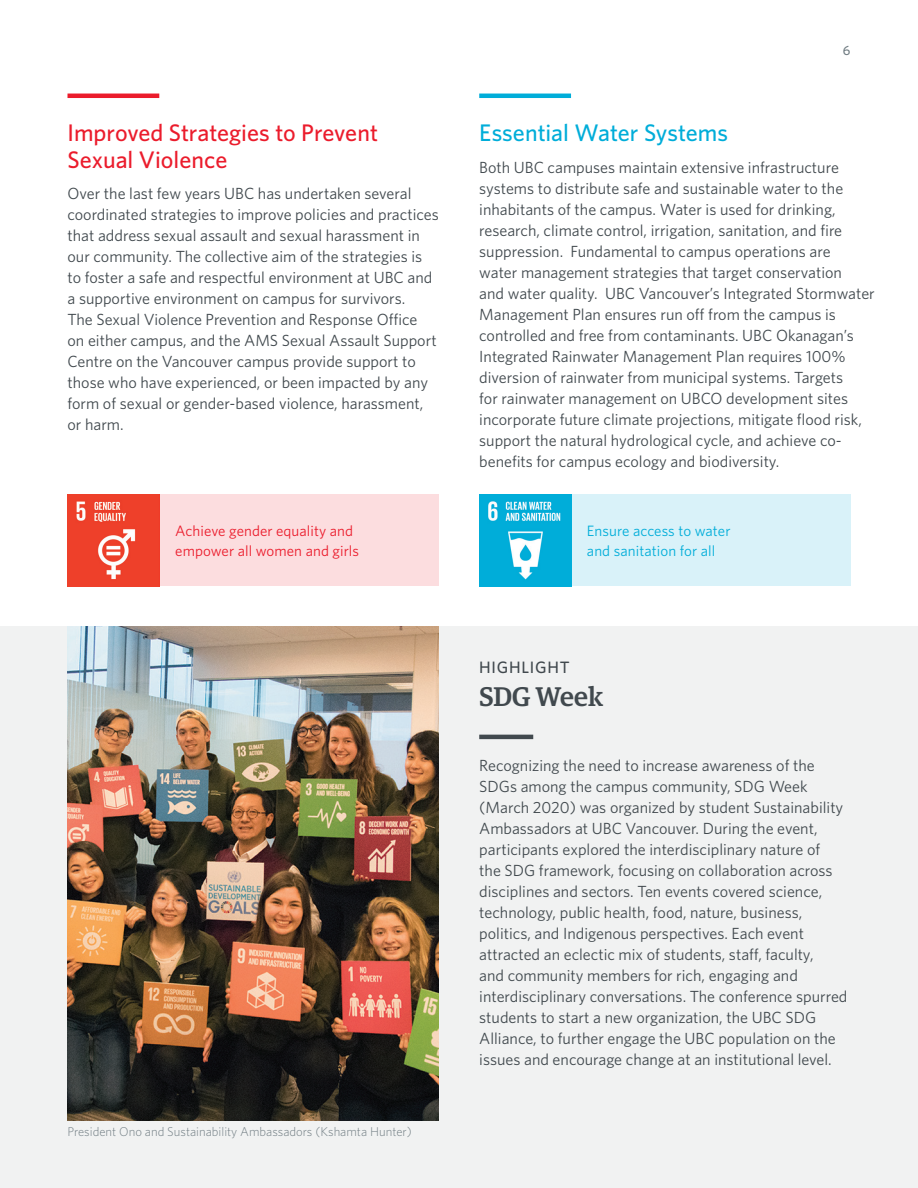
<style>
.page{position:relative;width:918px;height:1188px;background:#fff}
.page>*{position:absolute;margin:0;border:0;box-sizing:border-box;transform-origin:0 0}
.Body{font:500 27px "Guardian Egyp";letter-spacing:-.005em;color:#41494e}
.Body-2{font:500 24px/27px "Whitney";color:#eb1c2c}
.Body-3{font:500 24px "Whitney";color:#00add9}
.Body-4{font:500 16.5px "Whitney";letter-spacing:.045em;color:#41494e}
.Body-5{font:16.2px/21px "Whitney";color:#41494e}
.Body-6{font:15px/19.5px "Whitney";letter-spacing:.005em;color:#eb1c2c}
.Body-7{font:15px/19.5px "Whitney";letter-spacing:.005em;color:#00add9}
.t1{font:500 13.5px "Whitney";color:#717d83}
.Body-8{font:300 12.75px "Whitney";color:#717d83}
</style>
<div class="page">
<div style="left:0;top:627px;width:918px;height:561px;background:#f1f2f2"></div>
<img style="left:68px;top:627px;width:371px;height:493px">
<div style="left:479px;top:494px;width:371px;height:92px;background:#d9f2f9"></div>
<div style="left:68px;top:494px;width:371px;height:92px;background:#fcdddf"></div>
<img style="left:479px;top:494px;width:92px;height:92px">
<hr style="left:479px;top:94px;width:92px;height:4px;background:#00add9">
<img style="left:68px;top:494px;width:91px;height:92px">
<hr style="left:68px;top:94px;width:91px;height:4px;background:#eb1c2c">
<hr style="left:479px;top:735px;width:54px;height:4px;background:#41494e">
<p class="Body-2" style="left:68px;top:118px;width:312px">Improved Strategies to Prevent<br>Sexual Violence</p>
<p class="Body-5" style="left:68px;top:183px;width:373px">Over the last few years UBC has undertaken several coordinated strategies to improve policies and practices that address sexual assault and sexual harassment in our community. The collective aim of the strategies is to foster a safe and respectful environment at UBC and a supportive environment on campus for survivors.<br>The Sexual Violence Prevention and Response Office<br>on either campus, and the AMS Sexual Assault Support Centre on the Vancouver campus provide support to those who have experienced, or been impacted by any form of sexual or gender-based violence, harassment, or harm.</p>
<p class="Body-6" style="left:175px;top:521px;width:185px">Achieve gender equality and empower all women and girls</p>
<p class="Body-8" style="left:68px;top:1123px;width:346px">President Ono and Sustainability Ambassadors (Kshamta Hunter)</p>
<p class="t1" style="left:843px;top:42px;width:9px">6</p>
<p class="Body-3" style="left:479px;top:117px;width:250px">Essential Water Systems</p>
<p class="Body-5" style="left:479px;top:156px;width:397px">Both UBC campuses maintain extensive infrastructure systems to distribute safe and sustainable water to the inhabitants of the campus. Water is used for drinking, research, climate control, irrigation, sanitation, and fire suppression. Fundamental to campus operations are<br>water management strategies that target conservation<br>and water quality. UBC Vancouver’s Integrated Stormwater Management Plan ensures run off from the campus is controlled and free from contaminants. UBC Okanagan’s Integrated Rainwater Management Plan requires 100% diversion of rainwater from municipal systems. Targets<br>for rainwater management on UBCO development sites incorporate future climate projections, mitigate flood risk, support the natural hydrological cycle, and achieve co&shy;benefits for campus ecology and biodiversity.</p>
<p class="Body-7" style="left:587px;top:521px;width:145px">Ensure access to water and sanitation for all</p>
<p class="Body-4" style="left:479px;top:656px;width:92px">HIGHLIGHT</p>
<p class="Body" style="left:479px;top:677px;width:125px">SDG Week</p>
<p class="Body-5" style="left:479px;top:754px;width:370px">Recognizing the need to increase awareness of the SDGs among the campus community, SDG Week (March 2020) was organized by student Sustainability Ambassadors at UBC Vancouver. During the event, participants explored the interdisciplinary nature of<br>the SDG framework, focusing on collaboration across disciplines and sectors. Ten events covered science, technology, public health, food, nature, business, politics, and Indigenous perspectives. Each event attracted an eclectic mix of students, staff, faculty,<br>and community members for rich, engaging and interdisciplinary conversations. The conference spurred students to start a new organization, the UBC SDG Alliance, to further engage the UBC population on the issues and encourage change at an institutional level.</p>
</div>
